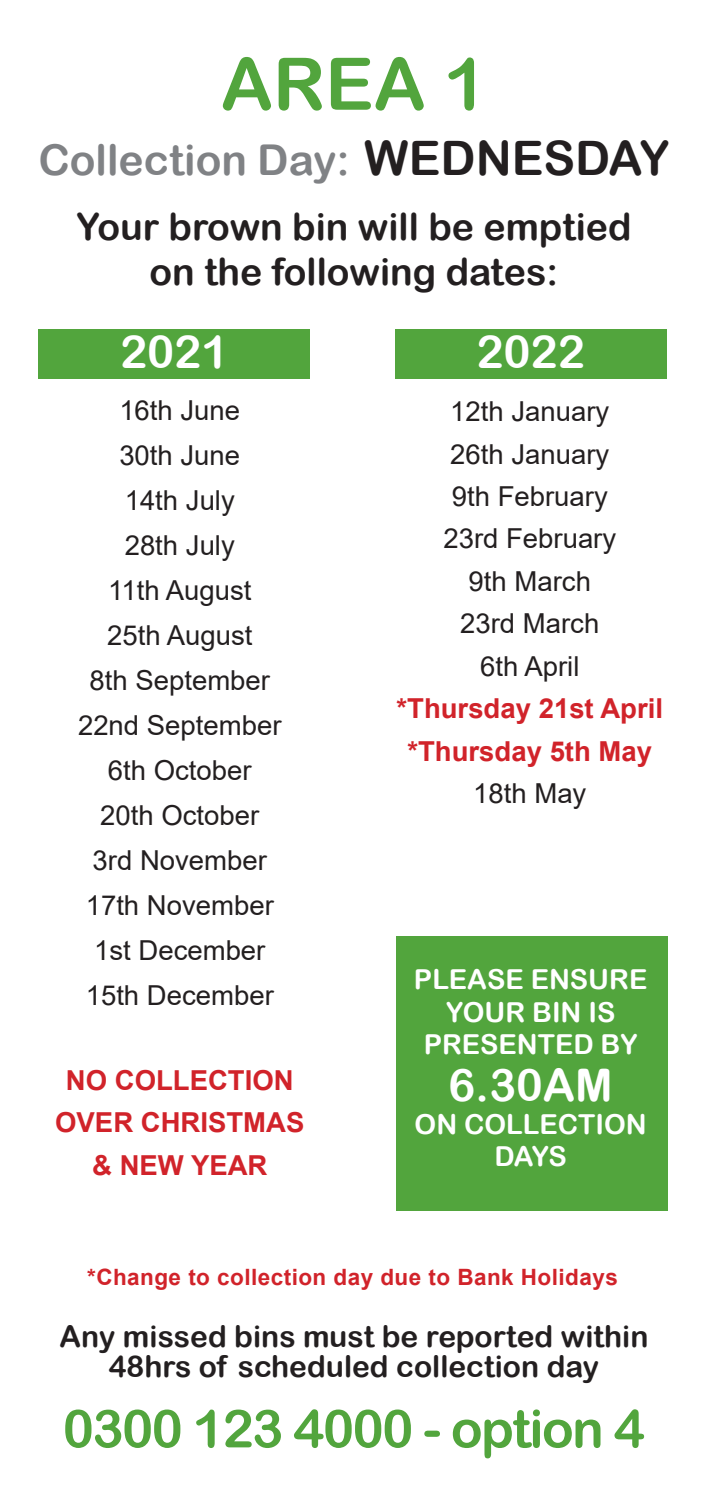
<style>
.page{position:relative;width:705px;height:1485px;background:#fff}
.page>*{position:absolute;margin:0;border:0;box-sizing:border-box;transform-origin:0 0}
.t1{font:72.5px "Arial Rounded MT Bold";color:#52a53d}
.t2{font:52.5px "Arial Rounded MT Bold";letter-spacing:-.03em;color:#52a53d}
.t3{font:45.75px "Arial Rounded MT Bold";color:#fff}
.t4{font:45px "Arial Rounded MT Bold";color:#fff}
.t5{font:42.5px "Arial Rounded MT Bold";color:#808285}
.t6{font:37.5px/45px "Arial Rounded MT Bold";color:#231f20;text-align:center}
.t7{font:30px/30px "Arial Rounded MT Bold";color:#231f20;text-align:center}
.t8{font:27.5px/45px "Arial";color:#231f20;text-align:center}
.t9{font:700 27.5px/42.5px "Arial";color:#d1232a;text-align:center}
.t10{font:27.5px/32.5px "Arial Rounded MT Bold";color:#fff;text-align:center}
.t11{font:700 22.5px "Arial";letter-spacing:.02em;color:#d1232a}
.s1{font-size:47.5px;color:#231f20}
</style>
<div class="page">
<div style="left:38px;top:329px;width:272px;height:49px;background:#52a53d"></div>
<div style="left:394px;top:329px;width:272px;height:49px;background:#52a53d"></div>
<div style="left:396px;top:936px;width:272px;height:274px;background:#52a53d"></div>
<h1 class="t1" style="left:221px;top:41px;width:267px">AREA 1</h1>
<h3 class="t5" style="left:38px;top:135px;width:632px">Collection Day: <span class="s1">WEDNESDAY</span></h3>
<h3 class="t6" style="left:76px;top:203px;width:556px">Your brown bin will be emptied on the following dates:</h3>
<h3 class="t3" style="left:120px;top:325px;width:110px">2021</h3>
<h3 class="t3" style="left:476px;top:325px;width:110px">2022</h3>
<p class="t8" style="left:78px;top:387px;width:205px">16th June<br>30th June<br>14th July<br>28th July<br>11th August<br>25th August<br>8th September<br>22nd September<br>6th October<br>20th October<br>3rd November<br>17th November<br>1st December<br>15th December</p>
<p class="t8" style="left:443px;top:390px;width:174px;line-height:42.5px">12th January<br>26th January<br>9th February<br>23rd February<br>9th March<br>23rd March<br>6th April</p>
<p class="t9" style="left:396px;top:688px;width:268px">*Thursday 21st April *Thursday 5th May</p>
<p class="t8" style="left:473px;top:771px;width:115px">18th May</p>
<p class="t10" style="left:414px;top:963px;width:235px">PLEASE ENSURE<br>YOUR BIN IS<br>PRESENTED BY</p>
<h3 class="t4" style="left:448px;top:1058px;width:166px">6.30AM</h3>
<p class="t10" style="left:414px;top:1107px;width:234px">ON COLLECTION<br>DAYS</p>
<p class="t9" style="left:55px;top:1059px;width:251px">NO COLLECTION<br>OVER CHRISTMAS &amp; NEW YEAR</p>
<p class="t11" style="left:87px;top:1261px;width:532px">*Change to collection day due to Bank Holidays</p>
<p class="t7" style="left:59px;top:1321px;width:590px">Any missed bins must be reported within<br>48hrs of scheduled collection day</p>
<h2 class="t2" style="left:63px;top:1398px;width:583px">0300 123 4000 - option 4</h2>
</div>
